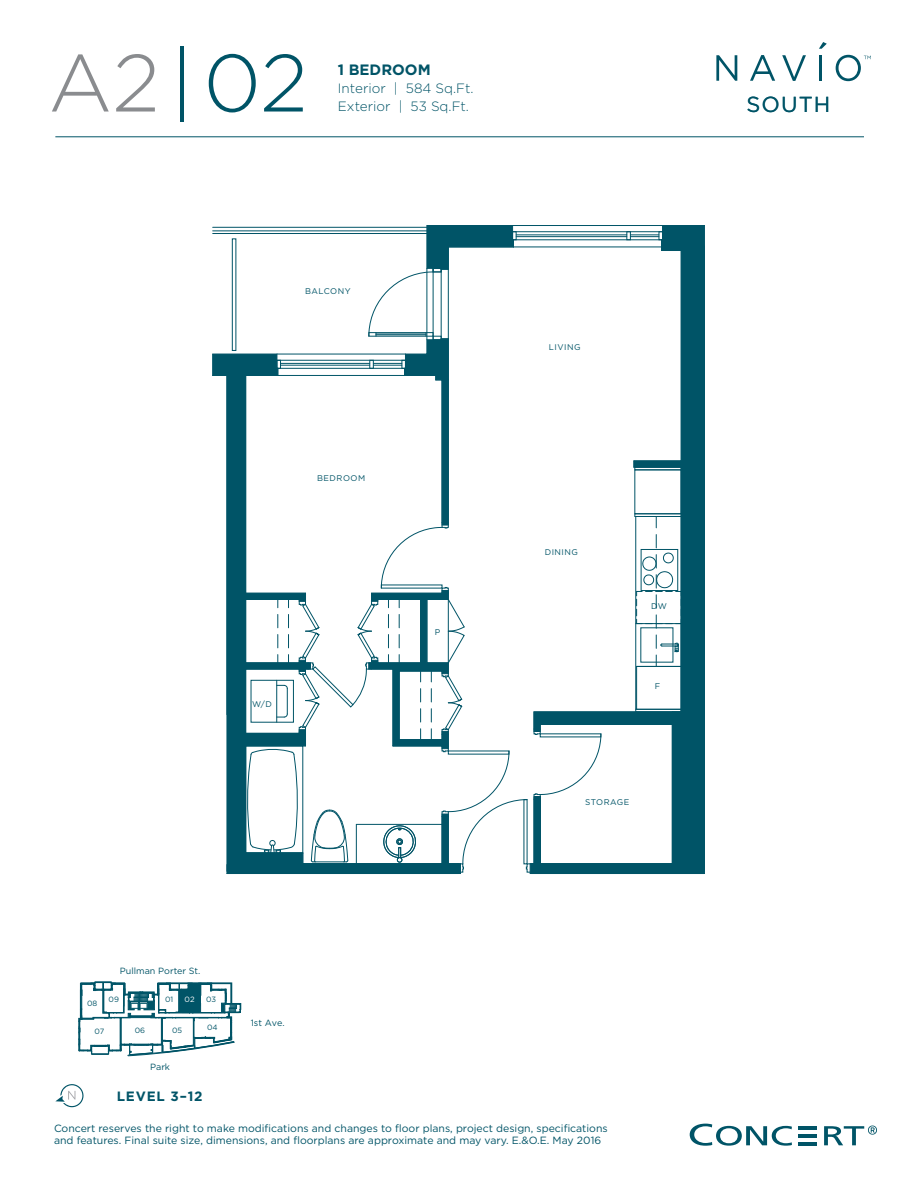
<style>
.page{position:relative;width:918px;height:1188px;background:#fff}
.page>*{position:absolute;margin:0;border:0;box-sizing:border-box;transform-origin:0 0}
.t1{font:300 81px "Gotham";color:#005467}
.t2{font:21.75px "Gotham";letter-spacing:.05em;color:#005467}
.t3{font:700 15px "Gotham";color:#005467}
.t4{font:300 13.5px "Gotham";color:#005467}
.t5{font:700 13.5px "Gotham";letter-spacing:.06em;color:#005467}
.t6{font:10.5px/12px "Gotham";color:#005467}
.t7{font:9px "Gotham";color:#005467}
.t8{font:8.25px "Gotham";letter-spacing:.06em;color:#005467}
.t9{font:7.65px "Gotham";color:#005467}
.t10{font:7.65px "Gotham";color:#fff}
.s1{color:#8a8c8f}
</style>
<div class="page">
<svg style="left:716px;top:55px;width:21px;height:26px"></svg>
<svg style="left:750px;top:55px;width:25px;height:26px"></svg>
<svg style="left:782px;top:55px;width:24px;height:26px"></svg>
<hr style="left:819px;top:55px;width:3px;height:26px;background:#005467">
<svg style="left:819px;top:42px;width:8px;height:7px"></svg>
<svg style="left:836px;top:55px;width:35px;height:26px"></svg>
<hr style="left:798px;top:1126px;width:19px;height:4px;background:#005467">
<hr style="left:798px;top:1134px;width:19px;height:3px;background:#005467">
<hr style="left:798px;top:1142px;width:19px;height:3px;background:#005467">
<svg style="left:690px;top:1124px;width:102px;height:22px"></svg>
<svg style="left:824px;top:1126px;width:53px;height:19px"></svg>
<hr style="left:55px;top:137px;width:809px;height:1px;background:#005467">
<svg style="left:55px;top:1084px;width:29px;height:23px"></svg>
<svg style="left:213px;top:225px;width:491px;height:649px"></svg>
<svg style="left:79px;top:982px;width:162px;height:74px"></svg>
<h1 class="t1" style="left:48px;top:39px;width:261px"><span class="s1">A2</span>|02</h1>
<h3 class="t3" style="left:338px;top:61px;width:94px">1 BEDROOM</h3>
<p class="t4" style="left:338px;top:81px;width:137px">Interior | 584 Sq.Ft.</p>
<p class="t4" style="left:338px;top:99px;width:133px">Exterior | 53 Sq.Ft.</p>
<p class="t8" style="left:305px;top:287px;width:47px">BALCONY</p>
<p class="t8" style="left:317px;top:474px;width:50px">BEDROOM</p>
<p class="t8" style="left:252px;top:700px;width:21px">W/D</p>
<p class="t8" style="left:435px;top:627px;width:7px">P</p>
<p class="t8" style="left:549px;top:342px;width:33px">LIVING</p>
<p class="t8" style="left:545px;top:547px;width:35px">DINING</p>
<p class="t8" style="left:651px;top:602px;width:17px">DW</p>
<p class="t8" style="left:655px;top:681px;width:7px">F</p>
<p class="t8" style="left:585px;top:798px;width:46px">STORAGE</p>
<p class="t7" style="left:120px;top:966px;width:82px">Pullman Porter St.</p>
<p class="t9" style="left:87px;top:999px;width:12px">08</p>
<p class="t9" style="left:109px;top:995px;width:12px">09</p>
<p class="t9" style="left:94px;top:1027px;width:12px">07</p>
<p class="t9" style="left:135px;top:1026px;width:12px">06</p>
<p class="t9" style="left:165px;top:996px;width:10px">01</p>
<p class="t10" style="left:185px;top:996px;width:12px">02</p>
<p class="t9" style="left:206px;top:996px;width:12px">03</p>
<p class="t9" style="left:172px;top:1026px;width:12px">05</p>
<p class="t9" style="left:207px;top:1023px;width:12px">04</p>
<p class="t7" style="left:150px;top:1062px;width:21px">Park</p>
<p class="t5" style="left:117px;top:1088px;width:87px">LEVEL 3–12</p>
<p class="t7" style="left:251px;top:1018px;width:35px">1st Ave.</p>
<p class="t6" style="left:54px;top:1122px;width:555px">Concert reserves the right to make modifications and changes to floor plans, project design, specifications and features. Final suite size, dimensions, and floorplans are approximate and may vary. E.&amp;O.E. May 2016</p>
<h2 class="t2" style="left:747px;top:92px;width:85px">SOUTH</h2>
</div>
